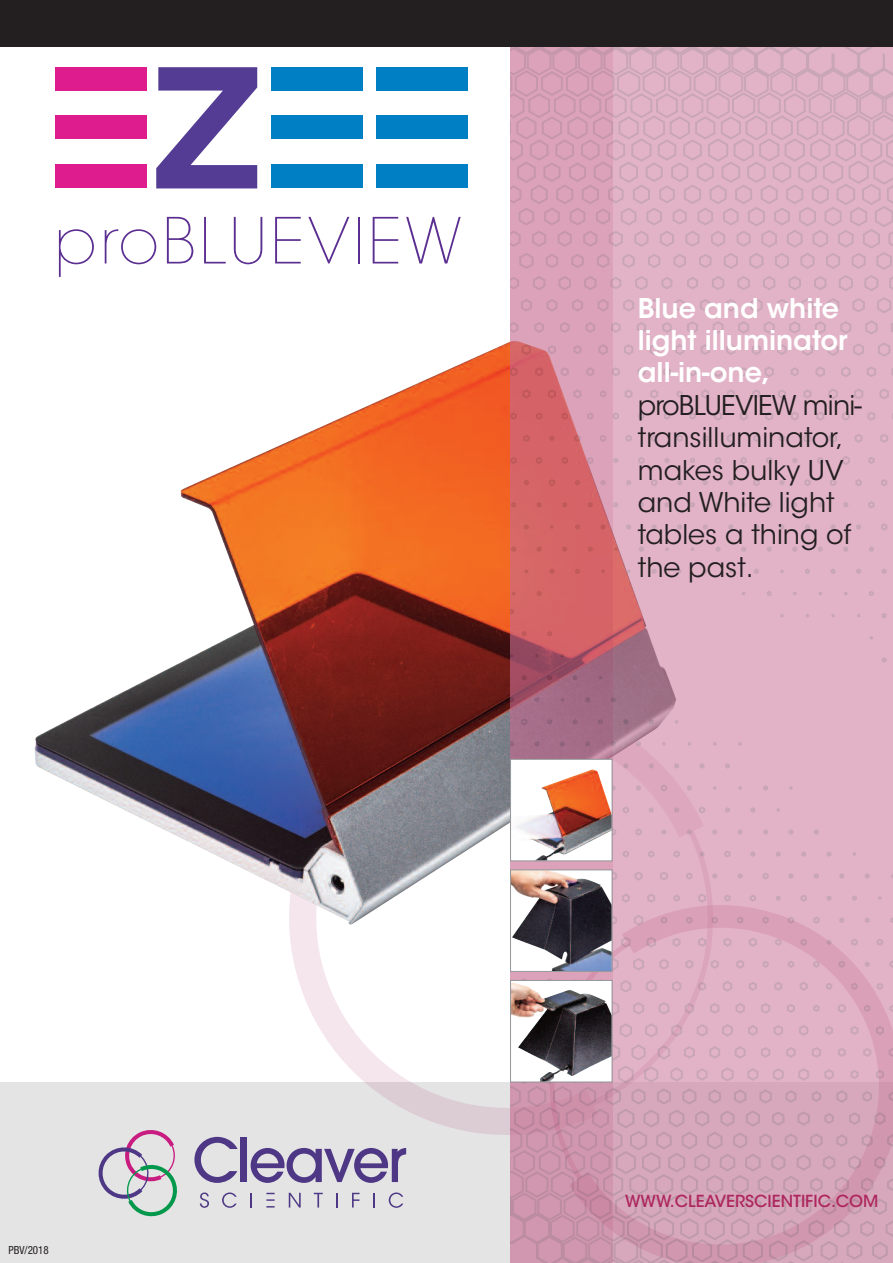
<style>
.page{position:relative;width:893px;height:1263px;background:#fff}
.page>*{position:absolute;margin:0;border:0;box-sizing:border-box;transform-origin:0 0}
.t1{font:200 63px "ITC Avant Garde Std";letter-spacing:.05em;color:#5b2e91}
.t2{font:27px/32.4px "ITC Avant Garde Std";color:#231f20}
.t3{font:600 27px/32.4px "ITC Avant Garde Std";color:#fff}
.t4{font:500 16.5px "ITC Avant Garde Std";color:#ad265e}
.t5{font:condensed 11.25px "Helvetica Neue";color:#231f20}
</style>
<div class="page">
<svg style="left:289px;top:925px;width:121px;height:157px"></svg>
<img style="left:34px;top:342px;width:476px;height:583px">
<div style="left:0;top:1082px;width:893px;height:181px;background:#231f20;opacity:.12"></div>
<svg style="left:156px;top:67px;width:101px;height:121px"></svg>
<div style="left:55px;top:67px;width:91px;height:23px;background:#df1c8d"></div>
<div style="left:55px;top:164px;width:91px;height:24px;background:#df1c8d"></div>
<div style="left:55px;top:116px;width:91px;height:23px;background:#df1c8d"></div>
<div style="left:271px;top:67px;width:92px;height:23px;background:#007fc4"></div>
<div style="left:271px;top:164px;width:92px;height:24px;background:#007fc4"></div>
<div style="left:271px;top:116px;width:92px;height:23px;background:#007fc4"></div>
<div style="left:376px;top:67px;width:91px;height:23px;background:#007fc4"></div>
<div style="left:376px;top:164px;width:91px;height:24px;background:#007fc4"></div>
<div style="left:376px;top:116px;width:91px;height:23px;background:#007fc4"></div>
<svg style="left:612px;top:1062px;width:281px;height:201px;background:#d2a3b7"></svg>
<svg style="left:612px;top:47px;width:281px;height:1015px;background:#deafc2"></svg>
<div style="left:510px;top:21px;width:102px;height:1242px;background:#ad265e;opacity:.12"></div>
<div style="left:0;top:0;width:893px;height:47px;background:#231f20"></div>
<div style="left:511px;top:759px;width:101px;height:102px;background:#fff"></div>
<img style="left:516px;top:769px;width:94px;height:90px">
<div style="left:510px;top:759px;width:102px;height:102px;border:1px solid #939598"></div>
<img style="left:512px;top:872px;width:98px;height:98px">
<div style="left:510px;top:870px;width:102px;height:102px;border:1px solid #939598"></div>
<img style="left:512px;top:983px;width:98px;height:97px">
<div style="left:510px;top:980px;width:102px;height:102px;border:1px solid #939598"></div>
<h1 class="t1" style="left:54px;top:217px;width:409px">proBLUEVIEW</h1>
<p class="t3" style="left:638px;top:294px;width:211px">Blue and white light illuminator all-in-one,</p>
<p class="t2" style="left:638px;top:391px;width:225px">proBLUEVIEW mini&shy;transilluminator, makes bulky UV and White light tables a thing of the past.</p>
<p class="t5" style="left:9px;top:1246px;width:42px">PBV/2018</p>
<p class="t4" style="left:625px;top:1195px;width:255px">WWW.CLEAVERSCIENTIFIC.COM</p>
</div>
